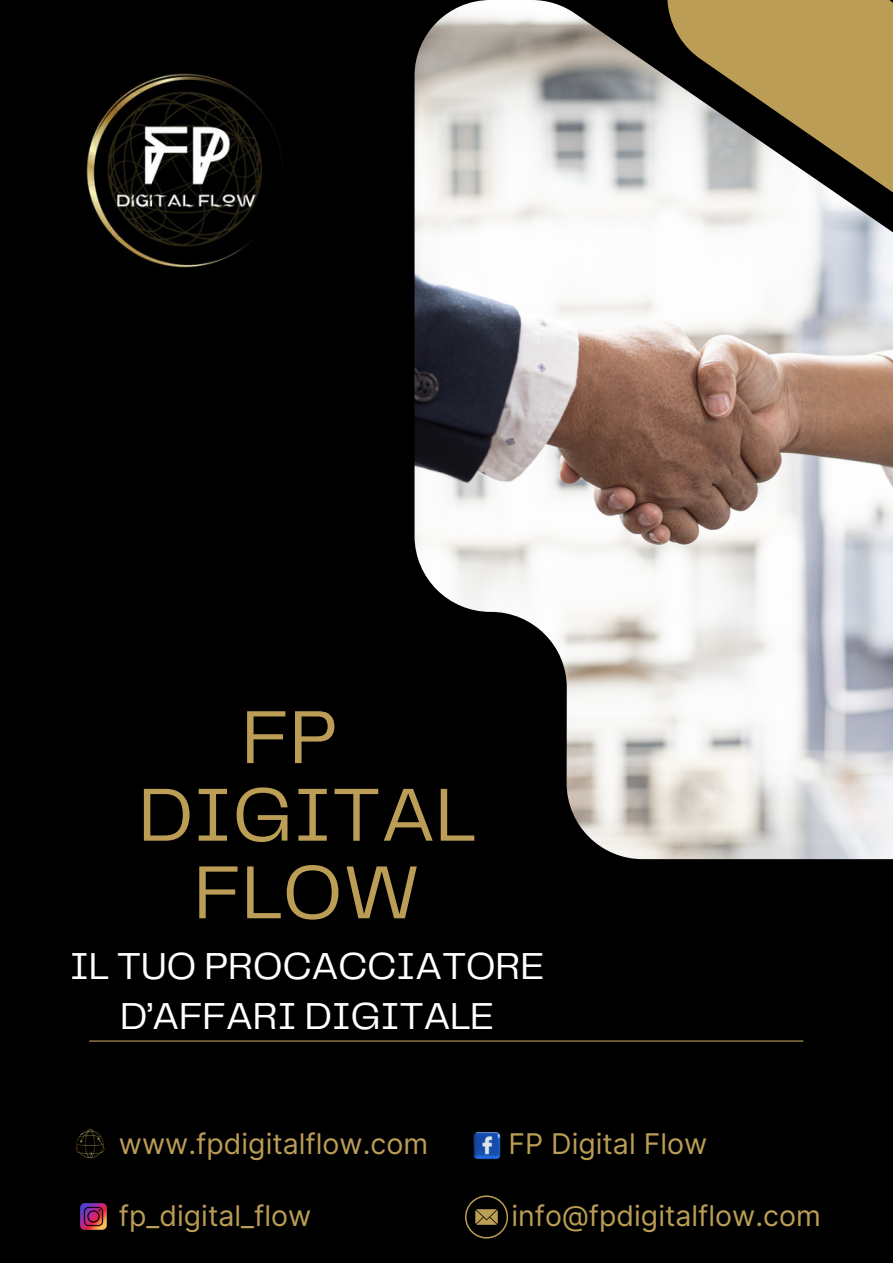
<style>
.page{position:relative;width:893px;height:1264px;background:#fff}
.page>*{position:absolute;margin:0;border:0;box-sizing:border-box;transform-origin:0 0}
.t1{font:78px/77.6px "Telegraf";color:#bb9d55;text-align:center}
.t2{font:39px/50.6px "Telegraf";letter-spacing:-.01em;color:#fff;text-align:center}
.t3{font:28.5px "Inter";color:#bb9d55}
</style>
<div class="page">
<div style="left:0;top:0;width:892px;height:1262px;background:#000"></div>
<img style="left:414px;top:0;width:478px;height:859px">
<hr style="left:89px;top:1040px;width:714px;height:1px;background:#bb9d55">
<svg style="left:636px;top:0;width:256px;height:268px"></svg>
<img style="left:80px;top:1203px;width:27px;height:27px">
<img style="left:75px;top:1129px;width:30px;height:29px">
<img style="left:473px;top:1132px;width:28px;height:28px">
<img style="left:86px;top:73px;width:197px;height:195px">
<svg style="left:465px;top:1195px;width:42px;height:43px"></svg>
<p class="t1" style="left:138px;top:702px;width:339px">FP<br>DIGITAL</p>
<p class="t1" style="left:194px;top:857px;width:228px">FLOW</p>
<p class="t2" style="left:70px;top:942px;width:476px">IL TUO PROCACCIATORE<br>D’AFFARI DIGITALE</p>
<p class="t3" style="left:119px;top:1126px;width:311px">www.fpdigitalflow.com</p>
<p class="t3" style="left:508px;top:1126px;width:200px">FP Digital Flow</p>
<p class="t3" style="left:119px;top:1198px;width:194px">fp_digital_flow</p>
<p class="t3" style="left:511px;top:1198px;width:311px">info@fpdigitalflow.com</p>
</div>
